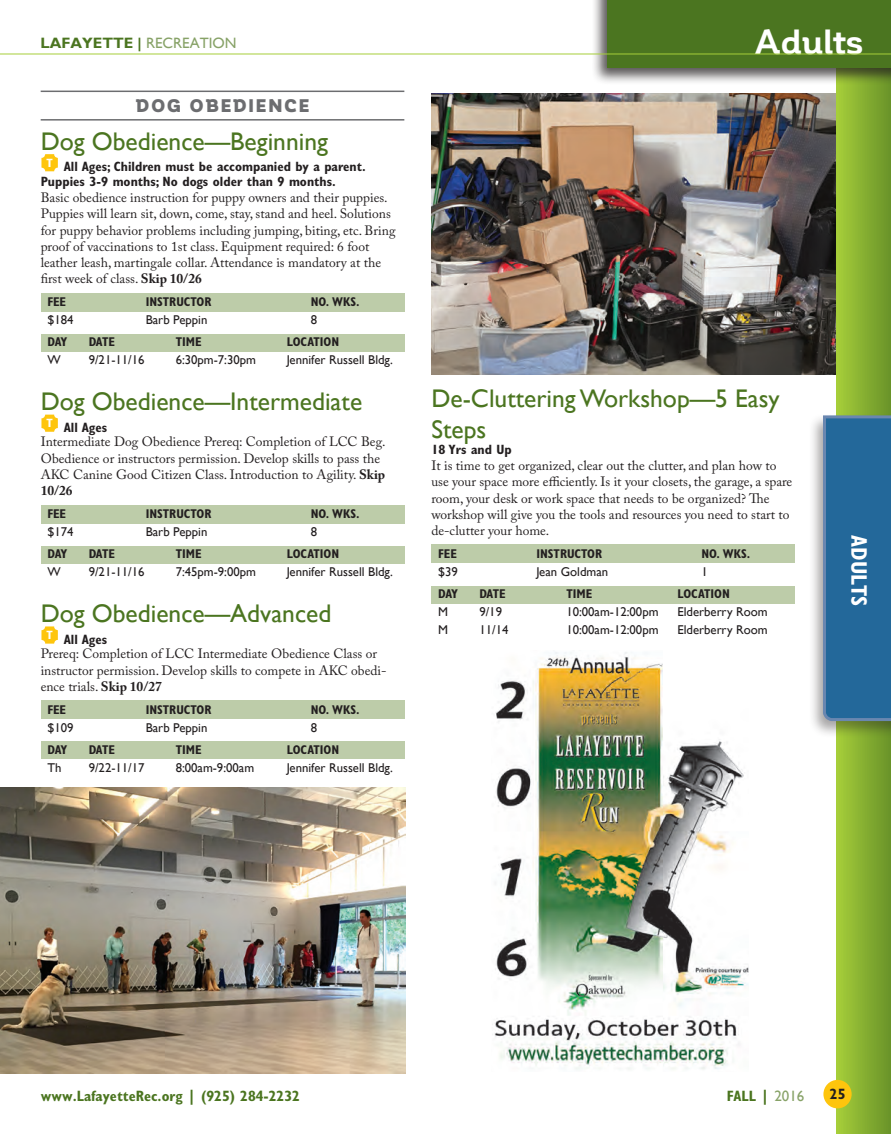
<style>
.page{position:relative;width:891px;height:1134px;background:#fff}
.page>*{position:absolute;margin:0;border:0;box-sizing:border-box;transform-origin:0 0}
.t1{font:700 34.5px "Corporative";color:#fff}
.t2{font:25.5px/30.6px "Gill Sans";color:#4b7520}
.t3{font:700 condensed 22.5px "Gill Sans Std";color:#fff}
.Heading2{font:900 18px "Corporative";letter-spacing:.08em;color:#6c6d70}
.t4{font:700 condensed 15px "Gill Sans Std";color:#4b7520}
.t5{font:700 15px "Gill Sans";color:#4b7520}
.t6{font:700 condensed 15px "Gill Sans Std";color:#231f20}
.t7{font:13.5px/16.2px "Adobe Caslon Pro";color:#231f20}
.t8{font:700 condensed 13.5px "Gill Sans Std";color:#231f20}
.FACILITY_LINE{font:12.75px "Gill Sans";color:#231f20}
.activityinfo{font:700 condensed 12.75px "Gill Sans Std";color:#231f20}
.FEE_LINE{font:12.75px "Gill Sans";color:#231f20}
.t9{font:700 condensed 12px "Gill Sans Std";color:#fff;scale:1.05 1}
.s1{font-weight:400;color:#87a267}
.s2{font-weight:700}
.s3{font-family:"Gill Sans";font-weight:400;font-stretch:normal;color:#87a267}
</style>
<div class="page">
<img style="left:432px;top:93px;width:405px;height:282px">
<div style="left:837px;top:67px;width:54px;height:1067px;background:linear-gradient(to right,#a5cd39,#6a9429)"></div>
<div style="left:823px;top:1080px;width:29px;height:28px;background:#fec50d;border-radius:50%"></div>
<div style="left:592px;top:0;width:299px;height:85px;background:#231f20;opacity:.75"></div>
<div style="left:608px;top:0;width:283px;height:68px;background:#4b7520"></div>
<div style="left:808px;top:413px;width:83px;height:326px;background:#231f20;opacity:.4"></div>
<svg style="left:821px;top:414px;width:70px;height:309px"></svg>
<hr style="left:0;top:54px;width:891px;height:1px;background:#a6ce39">
<img style="left:0;top:787px;width:405px;height:287px">
<hr style="left:41px;top:91px;width:363px;height:1px;background:#6c6d70">
<hr style="left:41px;top:119px;width:363px;height:2px;background:#6c6d70">
<div style="left:41px;top:293px;width:363px;height:18px;background:#bdcca9"></div>
<div style="left:41px;top:334px;width:363px;height:17px;background:#bdcca9"></div>
<div style="left:41px;top:505px;width:363px;height:18px;background:#bdcca9"></div>
<div style="left:41px;top:546px;width:363px;height:17px;background:#bdcca9"></div>
<div style="left:41px;top:701px;width:363px;height:18px;background:#bdcca9"></div>
<div style="left:41px;top:742px;width:363px;height:17px;background:#bdcca9"></div>
<div style="left:41px;top:154px;width:17px;height:17px;background:#fec50d;border-radius:4px"></div>
<div style="left:41px;top:415px;width:17px;height:17px;background:#fec50d;border-radius:4px"></div>
<div style="left:41px;top:626px;width:17px;height:18px;background:#fec50d;border-radius:4px"></div>
<div style="left:431px;top:545px;width:364px;height:18px;background:#bdcca9"></div>
<div style="left:431px;top:586px;width:364px;height:17px;background:#bdcca9"></div>
<img style="left:492px;top:652px;width:256px;height:418px">
<p class="t5" style="left:41px;top:34px;width:198px">LAFAYETTE | <span class="s1">RECREATION</span></p>
<p class="t1" style="left:755px;top:23px;width:111px">Adults</p>
<p class="Heading2" style="left:136px;top:96px;width:175px">DOG OBEDIENCE</p>
<p class="t2" style="left:41px;top:126px;width:289px">Dog Obedience—Beginning</p>
<p class="t9" style="left:47px;top:156px;width:8px">T</p>
<p class="t8" style="left:64px;top:159px;width:304px">All Ages; Children must be accompanied by a parent.</p>
<p class="t8" style="left:41px;top:173px;width:297px">Puppies 3-9 months; No dogs older than 9 months.</p>
<p class="t7" style="left:41px;top:189px;width:356px">Basic obedience instruction for puppy owners and their puppies.<br>Puppies will learn sit, down, come, stay, stand and heel. Solutions for puppy behavior problems including jumping, biting, etc. Bring proof of vaccinations to 1st class. Equipment required: 6 foot leather leash, martingale collar. Attendance is mandatory at the first week of class. <span class="s2">Skip 10/26</span></p>
<p class="activityinfo" style="left:47px;top:294px;width:20px">FEE</p>
<p class="activityinfo" style="left:146px;top:294px;width:67px">INSTRUCTOR</p>
<p class="activityinfo" style="left:311px;top:294px;width:51px">NO. WKS.</p>
<p class="FEE_LINE" style="left:47px;top:312px;width:28px">$184</p>
<p class="FEE_LINE" style="left:146px;top:312px;width:63px">Barb Peppin</p>
<p class="FEE_LINE" style="left:311px;top:312px;width:8px">8</p>
<p class="activityinfo" style="left:47px;top:334px;width:21px">DAY</p>
<p class="activityinfo" style="left:89px;top:334px;width:28px">DATE</p>
<p class="activityinfo" style="left:176px;top:334px;width:27px">TIME</p>
<p class="activityinfo" style="left:287px;top:334px;width:54px">LOCATION</p>
<p class="FACILITY_LINE" style="left:47px;top:353px;width:15px">W</p>
<p class="FACILITY_LINE" style="left:89px;top:353px;width:57px">9/21-11/16</p>
<p class="FACILITY_LINE" style="left:176px;top:353px;width:82px">6:30pm-7:30pm</p>
<p class="FACILITY_LINE" style="left:287px;top:353px;width:108px">Jennifer Russell Bldg.</p>
<p class="t2" style="left:41px;top:387px;width:323px">Dog Obedience—Intermediate</p>
<p class="t9" style="left:47px;top:416px;width:8px">T</p>
<p class="t8" style="left:64px;top:419px;width:45px">All Ages</p>
<p class="t7" style="left:41px;top:434px;width:346px">Intermediate Dog Obedience Prereq: Completion of LCC Beg.<br>Obedience or instructors permission. Develop skills to pass the AKC Canine Good Citizen Class. Introduction to Agility. <span class="s2">Skip 10/26</span></p>
<p class="activityinfo" style="left:47px;top:506px;width:20px">FEE</p>
<p class="activityinfo" style="left:146px;top:506px;width:67px">INSTRUCTOR</p>
<p class="activityinfo" style="left:311px;top:506px;width:51px">NO. WKS.</p>
<p class="FEE_LINE" style="left:47px;top:524px;width:28px">$174</p>
<p class="FEE_LINE" style="left:146px;top:524px;width:63px">Barb Peppin</p>
<p class="FEE_LINE" style="left:311px;top:524px;width:8px">8</p>
<p class="activityinfo" style="left:47px;top:546px;width:21px">DAY</p>
<p class="activityinfo" style="left:89px;top:546px;width:28px">DATE</p>
<p class="activityinfo" style="left:176px;top:546px;width:27px">TIME</p>
<p class="activityinfo" style="left:287px;top:546px;width:54px">LOCATION</p>
<p class="FACILITY_LINE" style="left:47px;top:564px;width:15px">W</p>
<p class="FACILITY_LINE" style="left:89px;top:564px;width:57px">9/21-11/16</p>
<p class="FACILITY_LINE" style="left:176px;top:564px;width:82px">7:45pm-9:00pm</p>
<p class="FACILITY_LINE" style="left:287px;top:564px;width:108px">Jennifer Russell Bldg.</p>
<p class="t2" style="left:41px;top:599px;width:292px">Dog Obedience—Advanced</p>
<p class="t9" style="left:47px;top:628px;width:8px">T</p>
<p class="t8" style="left:64px;top:631px;width:45px">All Ages</p>
<p class="t7" style="left:41px;top:646px;width:347px">Prereq: Completion of LCC Intermediate Obedience Class or instructor permission. Develop skills to compete in AKC obedi&shy;ence trials. <span class="s2">Skip 10/27</span></p>
<p class="activityinfo" style="left:47px;top:702px;width:20px">FEE</p>
<p class="activityinfo" style="left:146px;top:702px;width:67px">INSTRUCTOR</p>
<p class="activityinfo" style="left:311px;top:702px;width:51px">NO. WKS.</p>
<p class="FEE_LINE" style="left:47px;top:720px;width:28px">$109</p>
<p class="FEE_LINE" style="left:146px;top:720px;width:63px">Barb Peppin</p>
<p class="FEE_LINE" style="left:311px;top:720px;width:8px">8</p>
<p class="activityinfo" style="left:47px;top:742px;width:21px">DAY</p>
<p class="activityinfo" style="left:89px;top:742px;width:28px">DATE</p>
<p class="activityinfo" style="left:176px;top:742px;width:27px">TIME</p>
<p class="activityinfo" style="left:287px;top:742px;width:54px">LOCATION</p>
<p class="FACILITY_LINE" style="left:47px;top:760px;width:16px">Th</p>
<p class="FACILITY_LINE" style="left:89px;top:760px;width:57px">9/22-11/17</p>
<p class="FACILITY_LINE" style="left:176px;top:760px;width:80px">8:00am-9:00am</p>
<p class="FACILITY_LINE" style="left:287px;top:760px;width:108px">Jennifer Russell Bldg.</p>
<p class="t2" style="left:431px;top:384px;width:350px">De-Cluttering Workshop—5 Easy<br>Steps</p>
<p class="t8" style="left:431px;top:441px;width:82px">18 Yrs and Up</p>
<p class="t7" style="left:431px;top:457px;width:363px">It is time to get organized, clear out the clutter, and plan how to use your space more efficiently. Is it your closets, the garage, a spare room, your desk or work space that needs to be organized? The workshop will give you the tools and resources you need to start to de-clutter your home.</p>
<p class="activityinfo" style="left:438px;top:546px;width:20px">FEE</p>
<p class="activityinfo" style="left:536px;top:546px;width:67px">INSTRUCTOR</p>
<p class="activityinfo" style="left:701px;top:546px;width:51px">NO. WKS.</p>
<p class="FEE_LINE" style="left:438px;top:564px;width:21px">$39</p>
<p class="FEE_LINE" style="left:536px;top:564px;width:73px">Jean Goldman</p>
<p class="FEE_LINE" style="left:701px;top:564px;width:8px">1</p>
<p class="activityinfo" style="left:438px;top:586px;width:21px">DAY</p>
<p class="activityinfo" style="left:479px;top:586px;width:28px">DATE</p>
<p class="activityinfo" style="left:566px;top:586px;width:27px">TIME</p>
<p class="activityinfo" style="left:677px;top:586px;width:54px">LOCATION</p>
<p class="FACILITY_LINE" style="left:438px;top:604px;width:11px">M</p>
<p class="FACILITY_LINE" style="left:479px;top:604px;width:24px">9/19</p>
<p class="FACILITY_LINE" style="left:566px;top:604px;width:94px">10:00am-12:00pm</p>
<p class="FACILITY_LINE" style="left:677px;top:604px;width:92px">Elderberry Room</p>
<p class="FACILITY_LINE" style="left:438px;top:622px;width:11px">M</p>
<p class="FACILITY_LINE" style="left:479px;top:622px;width:31px">11/14</p>
<p class="FACILITY_LINE" style="left:566px;top:622px;width:94px">10:00am-12:00pm</p>
<p class="FACILITY_LINE" style="left:677px;top:622px;width:92px">Elderberry Room</p>
<p class="t3" style="left:872px;top:535px;width:73px;rotate:90deg">ADULTS</p>
<p class="t4" style="left:41px;top:1087px;width:261px">www.LafayetteRec.org | (925) 284-2232</p>
<p class="t4" style="left:727px;top:1087px;width:79px">FALL | <span class="s3">2016</span></p>
<p class="t6" style="left:830px;top:1085px;width:17px">25</p>
</div>
